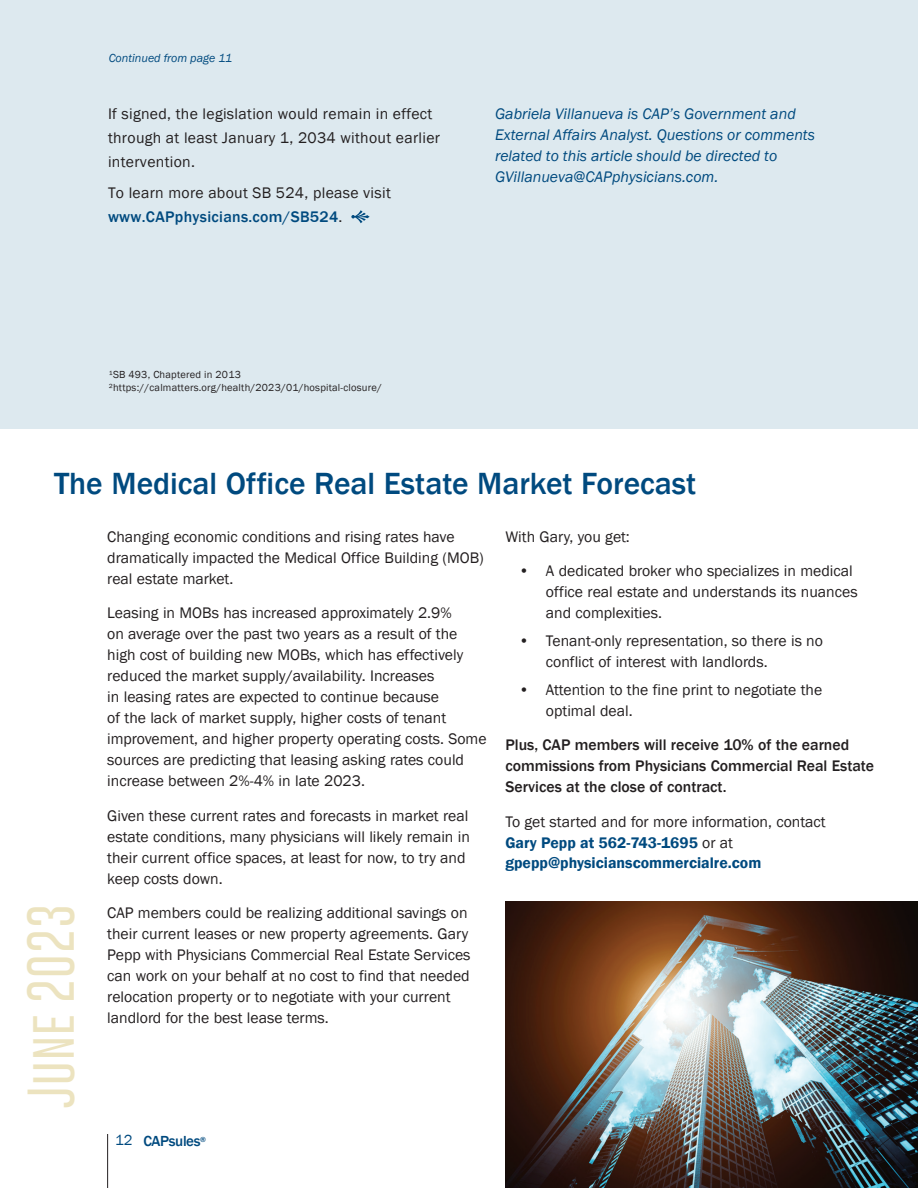
<style>
.page{position:relative;width:918px;height:1188px;background:#fff}
.page>*{position:absolute;margin:0;border:0;box-sizing:border-box;transform-origin:0 0}
.t1{font:100 48px "Gobold";letter-spacing:.025em;color:#ece3bf}
.t2{font:500 31.5px "Franklin Gothic";color:#004a7f}
.t3{font:15.75px/21px "Franklin Gothic";color:#231f20}
.t4{font:15.75px/24px "Franklin Gothic";letter-spacing:.02em;color:#231f20}
.t5{font:italic 15.75px/21px "Franklin Gothic";color:#004a7f}
.t6{font:500 15.75px/21px "Franklin Gothic";color:#231f20}
.t7{font:600 15.75px/21px "Franklin Gothic";color:#004a7f}
.t8{font:500 15px "Franklin Gothic";letter-spacing:-.025em;color:#004a7f}
.t9{font:15px "Franklin Gothic";color:#004a7f}
.t10{font:italic 12px "Franklin Gothic";color:#004a7f}
.t11{font:10.5px/12.6px "Franklin Gothic";letter-spacing:.02em;color:#231f20}
.t12{font:500 7.5px "Franklin Gothic";color:#004a7f}
.s1{font-weight:500;color:#004a7f}
.s2{font-weight:400;color:#231f20}
</style>
<div class="page">
<div style="left:0;top:0;width:918px;height:429px;background:#dde9ef"></div>
<hr style="left:107px;top:1134px;width:1px;height:54px;background:#231f20">
<img style="left:505px;top:902px;width:413px;height:286px">
<svg style="left:351px;top:210px;width:19px;height:13px"></svg>
<p class="t10" style="left:109px;top:51px;width:125px">Continued from page 11</p>
<p class="t4" style="left:108px;top:102px;width:334px">If signed, the legislation would remain in effect through at least January 1, 2034 without earlier intervention.</p>
<p class="t4" style="left:108px;top:181px;width:284px">To learn more about SB 524, please visit <span class="s1">www.CAPphysicians.com/SB524</span>.</p>
<p class="t5" style="left:495px;top:104px;width:322px">Gabriela Villanueva is CAP’s Government and External Affairs Analyst. Questions or comments related to this article should be directed to GVillanueva@CAPphysicians.com.</p>
<p class="t11" style="left:109px;top:368px;width:275px">¹SB 493, Chaptered in 2013<br>²https://calmatters.org/health/2023/01/hospital-closure/</p>
<h2 class="t2" style="left:54px;top:464px;width:644px">The Medical Office Real Estate Market Forecast</h2>
<p class="t3" style="left:107px;top:526px;width:378px">Changing economic conditions and rising rates have dramatically impacted the Medical Office Building (MOB) real estate market.</p>
<p class="t3" style="left:107px;top:603px;width:381px">Leasing in MOBs has increased approximately 2.9%<br>on average over the past two years as a result of the high cost of building new MOBs, which has effectively reduced the market supply/availability. Increases<br>in leasing rates are expected to continue because<br>of the lack of market supply, higher costs of tenant improvement, and higher property operating costs. Some sources are predicting that leasing asking rates could increase between 2%-4% in late 2023.</p>
<p class="t3" style="left:107px;top:805px;width:364px">Given these current rates and forecasts in market real estate conditions, many physicians will likely remain in their current office spaces, at least for now, to try and keep costs down.</p>
<p class="t3" style="left:107px;top:903px;width:365px">CAP members could be realizing additional savings on their current leases or new property agreements. Gary Pepp with Physicians Commercial Real Estate Services can work on your behalf at no cost to find that needed relocation property or to negotiate with your current landlord for the best lease terms.</p>
<p class="t3" style="left:505px;top:526px;width:126px">With Gary, you get:</p>
<p class="t3" style="left:546px;top:561px;width:313px;text-indent:-27px">• A dedicated broker who specializes in medical office real estate and understands its nuances and complexities.</p>
<p class="t3" style="left:546px;top:630px;width:279px;text-indent:-27px">• Tenant-only representation, so there is no conflict of interest with landlords.</p>
<p class="t3" style="left:546px;top:679px;width:278px;text-indent:-27px">• Attention to the fine print to negotiate the optimal deal.</p>
<p class="t6" style="left:505px;top:734px;width:370px">Plus, CAP members will receive 10% of the earned commissions from Physicians Commercial Real Estate<br>Services at the close of contract.</p>
<p class="t7" style="left:505px;top:811px;width:322px"><span class="s2">To get started and for more information, contact<br></span>Gary Pepp at 562-743-1695 <span class="s2">or at </span>gpepp@physicianscommercialre.com</p>
<h1 class="t1" style="left:20px;top:1108px;width:205px;rotate:-90deg">June 2023</h1>
<p class="t9" style="left:115px;top:1131px;width:19px">12</p>
<p class="t12" style="left:200px;top:1135px;width:7px">®</p>
<p class="t8" style="left:143px;top:1132px;width:59px">CAPsules</p>
</div>
